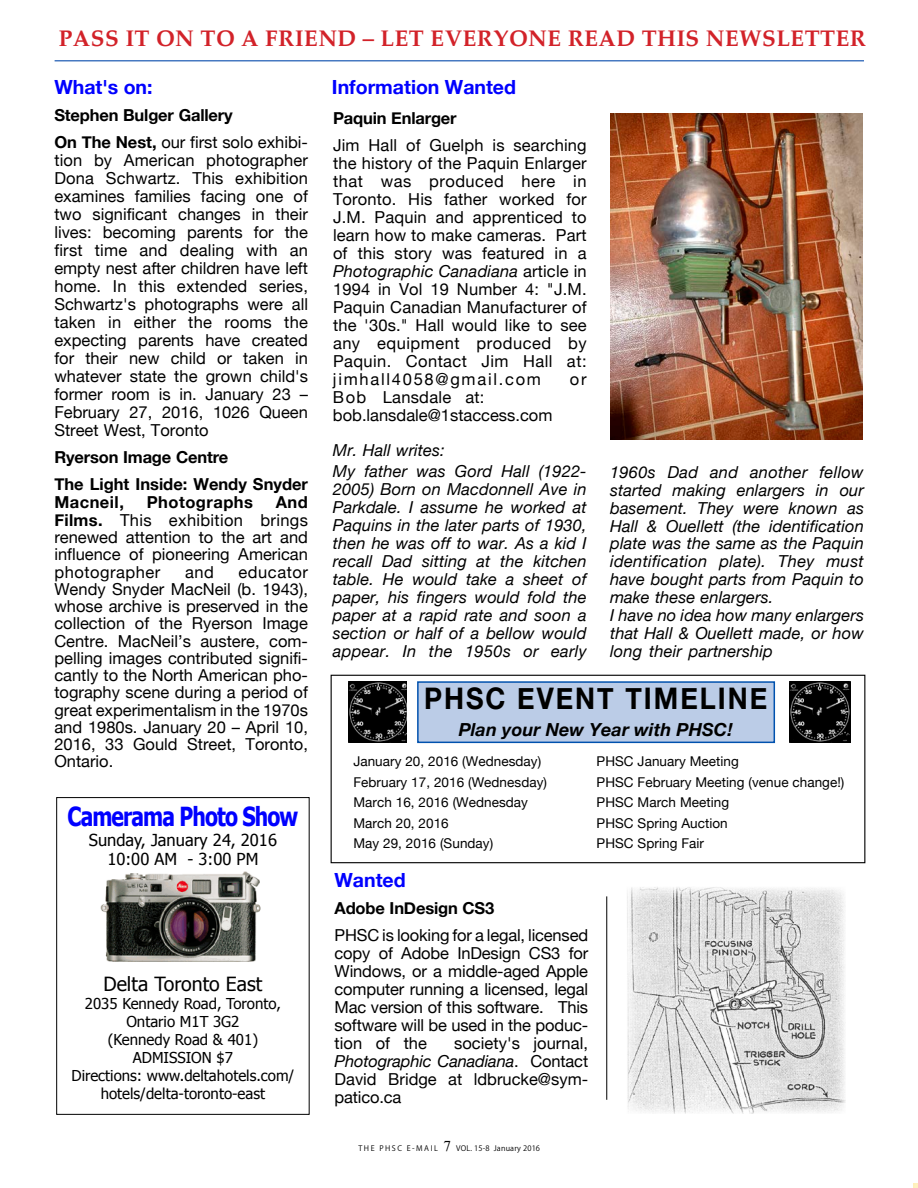
<style>
.page{position:relative;width:918px;height:1188px;background:#fff}
.page>*{position:absolute;margin:0;border:0;box-sizing:border-box;transform-origin:0 0}
.t1{font:700 29.7px "Helvetica Neue";letter-spacing:.075em;color:#000;scale:.91 1}
.t2{font:700 26.25px "Tahoma";letter-spacing:-.04em;color:#00f;scale:.8 1}
.t3{font:700 22.5px "Palatino";letter-spacing:.02em;color:#d22229}
.t4{font:700 19.5px "Helvetica Neue";color:#00f}
.t5{font:19.5px "Tahoma";color:#000}
.t6{font:italic 700 18px "Helvetica Neue";letter-spacing:.005em;color:#000}
.t7{font:16.5px/18px "Helvetica Neue";color:#000;text-align:justify}
.t8{font:italic 16.5px/17.9px "Helvetica Neue";letter-spacing:.005em;color:#000}
.t9{font:700 16.5px/27px "Helvetica Neue";letter-spacing:-.01em;color:#000}
.t10{font:16.5px/19.8px "Tahoma";color:#000;text-align:center}
.t11{font:700 16.5px "Helvetica Neue";letter-spacing:.03em;color:#000}
.t12{font:15px/18px "Tahoma";color:#000;text-align:center}
.t13{font:13.5px "Helvetica Neue";letter-spacing:.005em;color:#000}
.t14{font:7.5px "Koz Go Pr 6 N";letter-spacing:.025em;color:#000}
.s1{font-weight:400}
.s2{font-weight:700}
.s3{font-style:italic}
.s4{font-family:"Times New Roman";font-size:15px}
.s5{color:#fff}
</style>
<div class="page">
<svg style="left:913px;top:1183px;width:5px;height:5px"></svg>
<div style="left:331px;top:675px;width:534px;height:188px;border:1px solid #000"></div>
<img style="left:348px;top:681px;width:58px;height:61px">
<img style="left:790px;top:681px;width:61px;height:61px">
<div style="left:418px;top:682px;width:356px;height:60px;background:#bbcce7"></div>
<div style="left:417px;top:681px;width:358px;height:62px;border:2px solid #0051ae"></div>
<div style="left:56px;top:797px;width:253px;height:318px;border:1px solid #000"></div>
<img style="left:101px;top:871px;width:160px;height:91px">
<hr style="left:55px;top:60px;width:809px;height:2px;background:#4779c1">
<img style="left:611px;top:114px;width:251px;height:326px">
<img style="left:627px;top:887px;width:219px;height:226px">
<hr style="left:606px;top:896px;width:1px;height:204px;background:#000">
<h3 class="t3" style="left:59px;top:19px;width:809px">PASS IT ON TO A FRIEND – LET EVERYONE READ THIS NEWSLETTER</h3>
<p class="t4" style="left:54px;top:75px;width:100px">What's on:</p>
<p class="t9" style="left:54px;top:101px;width:255px">Stephen Bulger Gallery<br>On The Nest, <span class="s1">our first solo exhibi-</span></p>
<p class="t7" style="left:54px;top:151px;width:255px">tion by American photographer Dona Schwartz. This exhibition examines families facing one of two significant changes in their lives: becoming parents for the first time and dealing with an empty nest after children have left home. In this extended series, Schwartz's photographs were all taken in either the rooms the expecting parents have created for their new child or taken in whatever state the grown child's former room is in. January 23 – February 27, 2016, 1026 Queen Street West, Toronto</p>
<p class="t9" style="left:54px;top:443px;width:255px">Ryerson Image Centre<br>The Light Inside: Wendy Snyder</p>
<p class="t11" style="left:54px;top:492px;width:71px">Macneil,</p>
<p class="t11" style="left:147px;top:492px;width:108px">Photographs</p>
<p class="t7" style="left:54px;top:493px;width:255px;line-height:17.4px;text-indent:221px"><span class="s2">And Films.</span> This exhibition brings renewed attention to the art and influence of pioneering American photographer</p>
<p class="t7" style="left:54px;top:563px;width:255px;line-height:17.2px;text-indent:184px">educator Wendy Snyder MacNeil (b. 1943), whose archive is preserved in the collection of the Ryerson Image Centre. MacNeil’s austere, com&shy;pelling images contributed signifi&shy;cantly to the North American pho&shy;tography scene during a period of great experimentalism in the 1970s and 1980s. January 20 – April 10, 2016, 33 Gould Street, Toronto, Ontario.</p>
<p class="t7" style="left:185px;top:563px;width:30px">and</p>
<h2 class="t2" style="left:68px;top:798px;width:290px">Camerama Photo Show</h2>
<p class="t10" style="left:89px;top:831px;width:190px">Sunday, January 24, 2016<br>10:00 AM - 3:00 PM</p>
<p class="t5" style="left:104px;top:971px;width:160px">Delta Toronto East</p>
<p class="t12" style="left:72px;top:996px;width:224px">2035 Kennedy Road, Toronto,<br>Ontario M1T 3G2<br>(Kennedy Road &amp; 401)<br>ADMISSION $7<br>Directions: www.deltahotels.com/ hotels/delta-toronto-east</p>
<p class="t4" style="left:332px;top:75px;width:186px">Information Wanted</p>
<p class="t9" style="left:333px;top:104px;width:125px">Paquin Enlarger</p>
<p class="t7" style="left:333px;top:136px;width:255px">Jim Hall of Guelph is searching the history of the Paquin Enlarger that was produced here in Toronto. His father worked for J.M. Paquin and apprenticed to learn how to make cameras. Part of this story was featured in a <span class="s3">Photographic Canadiana</span> article in 1994 in Vol 19 Number 4: "J.M.<br>Paquin Canadian Manufacturer of the '30s." Hall would like to see any equipment produced by Paquin. Contact Jim Hall at: jimhall4058@gmail.com</p>
<p class="t7" style="left:570px;top:370px;width:18px">or</p>
<p class="t7" style="left:333px;top:388px;width:221px">Bob Lansdale at: bob.lansdale@1staccess.com</p>
<p class="t8" style="left:333px;top:440px;width:255px;line-height:21px">Mr. Hall writes:<br>My father was Gord Hall (1922-</p>
<p class="t8" style="left:333px;top:480px;width:255px;text-align:justify">2005) Born on Macdonnell Ave in Parkdale. I assume he worked at Paquins in the later parts of 1930, then he was off to war. As a kid I recall Dad sitting at the kitchen table. He would take a sheet of paper, his fingers would fold the paper at a rapid rate and soon a section or half of a bellow would appear. In the 1950s or early</p>
<p class="t8" style="left:610px;top:463px;width:255px">1960s Dad and another fellow started making enlargers in our basement. They were known as<br>Hall &amp; Ouellett (the identification plate was the same as the Paquin identification plate). They must have bought parts from Paquin to make these enlargers.<br>I have no idea how many enlargers that Hall &amp; Ouellett made, or how long their partnership</p>
<h1 class="t1" style="left:424px;top:680px;width:379px">PHSC EVENT TIMELINE</h1>
<p class="t6" style="left:459px;top:719px;width:275px">Plan your New Year with PHSC!</p>
<p class="t13" style="left:353px;top:754px;width:189px">January 20, 2016 (Wednesday)</p>
<p class="t13" style="left:597px;top:754px;width:144px">PHSC January Meeting</p>
<p class="t13" style="left:353px;top:774px;width:195px">February 17, 2016 (Wednesday)</p>
<p class="t13" style="left:597px;top:774px;width:249px">PHSC February Meeting (venue change!)</p>
<p class="t13" style="left:353px;top:794px;width:176px">March 16, 2016 (Wednesday</p>
<p class="t13" style="left:597px;top:794px;width:134px">PHSC March Meeting</p>
<p class="t13" style="left:353px;top:815px;width:97px">March 20, 2016</p>
<p class="t13" style="left:597px;top:815px;width:133px">PHSC Spring Auction</p>
<p class="t13" style="left:353px;top:835px;width:141px">May 29, 2016 (Sunday)</p>
<p class="t13" style="left:597px;top:835px;width:109px">PHSC Spring Fair</p>
<p class="t4" style="left:335px;top:868px;width:73px">Wanted</p>
<p class="t9" style="left:335px;top:894px;width:161px">Adobe InDesign CS3</p>
<p class="t7" style="left:335px;top:926px;width:255px">PHSC is looking for a legal, licensed copy of Adobe InDesign CS3 for Windows, or a middle-aged Apple computer running a licensed, legal Mac version of this software. This software will be used in the poduc&shy;tion of the</p>
<p class="t7" style="left:335px;top:1034px;width:255px;text-indent:119px">society's journal, <span class="s3">Photographic Canadiana</span>. Contact David Bridge at ldbrucke@sym&shy;patico.ca</p>
<p class="t14" style="left:358px;top:1144px;width:204px">T H E P H S C E - M A I L <span class="s4">7</span> VOL. 15-8 January 2016 <span class="s5">.. ..</span></p>
</div>
